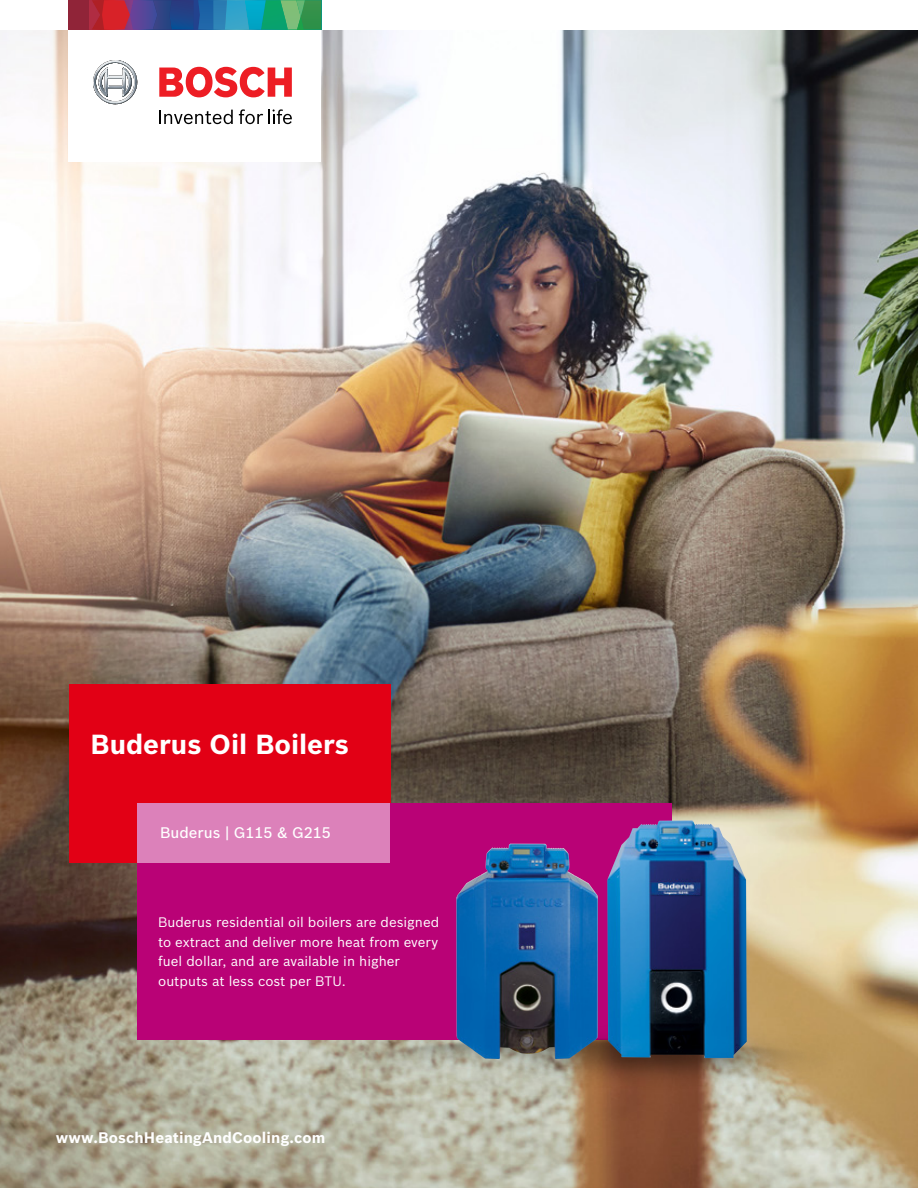
<style>
.page{position:relative;width:918px;height:1188px;background:#fff}
.page>*{position:absolute;margin:0;border:0;box-sizing:border-box;transform-origin:0 0}
.t1{font:700 27px "Bosch Sans";color:#fff}
.t2{font:700 15px "Bosch Sans";letter-spacing:.01em;color:#fff}
.t3{font:500 15px "Bosch Sans";color:#fff}
.t4{font:13.5px/19.5px "Bosch Sans";color:#fff}
</style>
<div class="page">
<img style="left:0;top:30px;width:918px;height:1158px">
<div style="left:69px;top:684px;width:321px;height:178px;background:#e20015"></div>
<div style="left:138px;top:803px;width:534px;height:237px;background:#b90276"></div>
<div style="left:138px;top:803px;width:252px;height:59px;background:#dc81ba"></div>
<div style="left:747px;top:1019px;width:130px;height:77px;background:#bc985c"></div>
<img style="left:336px;top:1037px;width:497px;height:80px">
<img style="left:456px;top:844px;width:142px;height:215px">
<img style="left:607px;top:820px;width:140px;height:238px">
<div style="left:69px;top:0;width:252px;height:162px;background:#fff"></div>
<svg style="left:69px;top:0;width:252px;height:29px;background:#4f657a"></svg>
<svg style="left:93px;top:60px;width:44px;height:44px"></svg>
<svg style="left:159px;top:110px;width:74px;height:14px"></svg>
<svg style="left:239px;top:109px;width:53px;height:15px"></svg>
<svg style="left:159px;top:67px;width:133px;height:30px"></svg>
<h1 class="t1" style="left:91px;top:723px;width:260px">Buderus Oil Boilers</h1>
<p class="t3" style="left:160px;top:821px;width:172px">Buderus | G115 &amp; G215</p>
<p class="t4" style="left:158px;top:912px;width:282px">Buderus residential oil boilers are designed to extract and deliver more heat from every fuel dollar, and are available in higher outputs at less cost per BTU.</p>
<p class="t2" style="left:56px;top:1127px;width:271px">www.BoschHeatingAndCooling.com</p>
</div>
